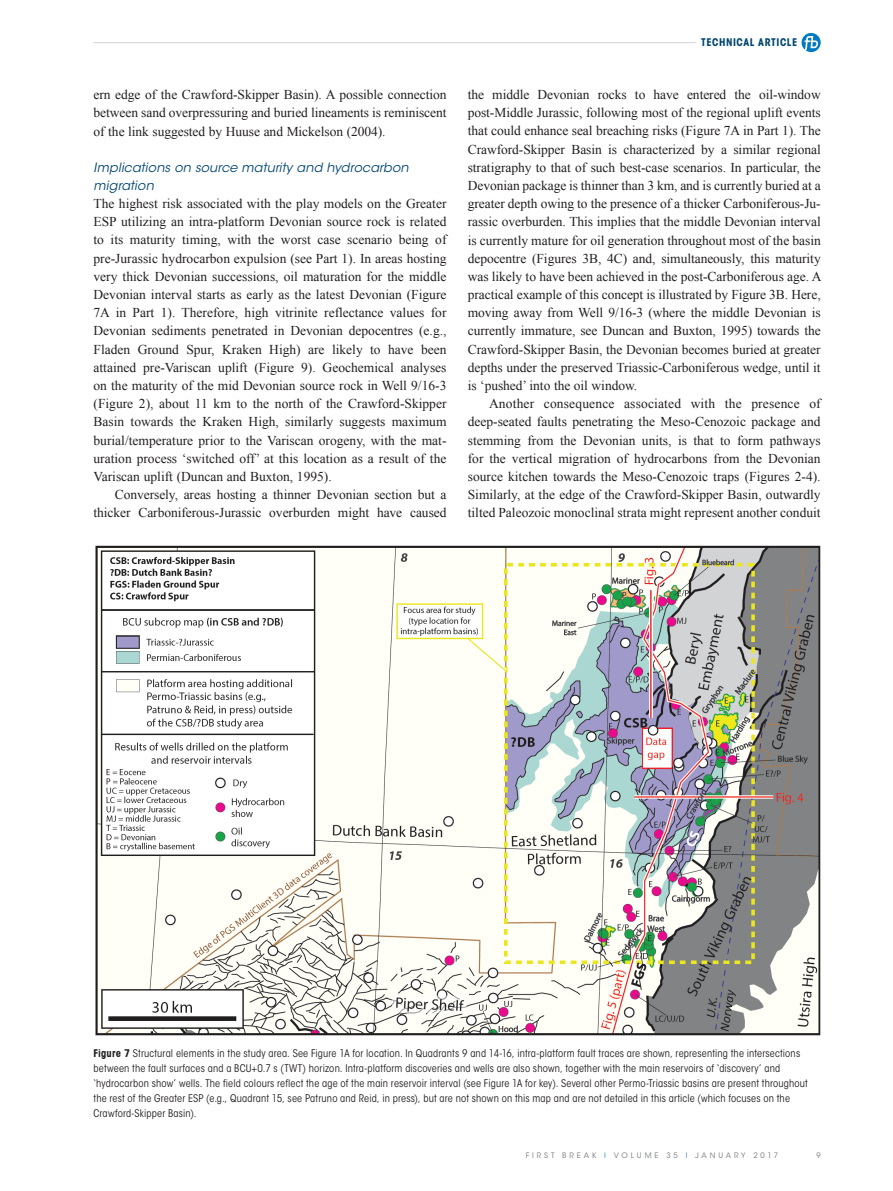
<style>
.page{position:relative;width:893px;height:1191px;background:#fff}
.page>*{position:absolute;margin:0;border:0;box-sizing:border-box;transform-origin:0 0}
.t1{font:13.5px/18.1px "Times New Roman";letter-spacing:-.005em;color:#231f20;text-align:justify}
.t2{font:italic 12.75px/18.1px "ITC Avant Garde Std";letter-spacing:.01em;color:#004670}
.t3{font:condensed 10.5px/15px "ITC Avant Garde Std";letter-spacing:.015em;color:#231f20}
.t4{font:700 condensed 10.5px "ITC Avant Garde Std";letter-spacing:.055em;color:#004670}
.t5{font:7.5px "ITC Avant Garde Std";letter-spacing:.385em;color:#787a7d}
.s1{font-weight:700}
.s2{color:#1c8acb}
</style>
<div class="page">
<hr style="left:94px;top:42px;width:601px;height:1px;background:#d1d2d4">
<svg style="left:801px;top:33px;width:20px;height:19px"></svg>
<img style="left:95px;top:545px;width:726px;height:490px">
<p class="t1" style="left:94px;top:85px;width:354px">ern edge of the Crawford-Skipper Basin). A possible connection between sand overpressuring and buried lineaments is reminiscent of the link suggested by Huuse and Mickelson (2004).</p>
<p class="t2" style="left:94px;top:158px;width:317px">Implications on source maturity and hydrocarbon migration</p>
<p class="t1" style="left:94px;top:194px;width:354px">The highest risk associated with the play models on the Greater ESP utilizing an intra-platform Devonian source rock is related to its maturity timing, with the worst case scenario being of pre-Jurassic hydrocarbon expulsion (see Part 1). In areas hosting very thick Devonian successions, oil maturation for the middle Devonian interval starts as early as the latest Devonian (Figure 7A in Part 1). Therefore, high vitrinite reflectance values for Devonian sediments penetrated in Devonian depocentres (e.g., Fladen Ground Spur, Kraken High) are likely to have been attained pre-Variscan uplift (Figure 9). Geochemical analyses on the maturity of the mid Devonian source rock in Well 9/16-3 (Figure 2), about 11 km to the north of the Crawford-Skipper Basin towards the Kraken High, similarly suggests maximum burial/temperature prior to the Variscan orogeny, with the mat&shy;uration process ‘switched off’ at this location as a result of the Variscan uplift (Duncan and Buxton, 1995).</p>
<p class="t1" style="left:94px;top:485px;width:354px;text-align:right">Conversely, areas hosting a thinner Devonian section but a thicker Carboniferous-Jurassic overburden might have caused</p>
<p class="t4" style="left:701px;top:36px;width:98px">TECHNICAL ARTICLE</p>
<p class="t1" style="left:468px;top:85px;width:355px">the middle Devonian rocks to have entered the oil-window post-Middle Jurassic, following most of the regional uplift events that could enhance seal breaching risks (Figure 7A in Part 1). The Crawford-Skipper Basin is characterized by a similar regional stratigraphy to that of such best-case scenarios. In particular, the Devonian package is thinner than 3 km, and is currently buried at a greater depth owing to the presence of a thicker Carboniferous-Ju&shy;rassic overburden. This implies that the middle Devonian interval is currently mature for oil generation throughout most of the basin depocentre (Figures 3B, 4C) and, simultaneously, this maturity was likely to have been achieved in the post-Carboniferous age. A practical example of this concept is illustrated by Figure 3B. Here, moving away from Well 9/16-3 (where the middle Devonian is currently immature, see Duncan and Buxton, 1995) towards the Crawford-Skipper Basin, the Devonian becomes buried at greater depths under the preserved Triassic-Carboniferous wedge, until it is ‘pushed’ into the oil window.</p>
<p class="t1" style="left:468px;top:394px;width:354px;text-indent:21px">Another consequence associated with the presence of deep-seated faults penetrating the Meso-Cenozoic package and stemming from the Devonian units, is that to form pathways for the vertical migration of hydrocarbons from the Devonian source kitchen towards the Meso-Cenozoic traps (Figures 2-4).<br>Similarly, at the edge of the Crawford-Skipper Basin, outwardly tilted Paleozoic monoclinal strata might represent another conduit</p>
<p class="t3" style="left:94px;top:1046px;width:716px"><span class="s1">Figure 7</span> Structural elements in the study area. See Figure 1A for location. In Quadrants 9 and 14-16, intra-platform fault traces are shown, representing the intersections between the fault surfaces and a BCU+0.7 s (TWT) horizon. Intra-platform discoveries and wells are also shown, together with the main reservoirs of ‘discovery’ and ‘hydrocarbon show’ wells. The field colours reflect the age of the main reservoir interval (see Figure 1A for key). Several other Permo-Triassic basins are present throughout the rest of the Greater ESP (e.g., Quadrant 15, see Patruno and Reid, in press), but are not shown on this map and are not detailed in this article (which focuses on the Crawford-Skipper Basin).</p>
<p class="t5" style="left:526px;top:1151px;width:254px">FIRST BREAK <span class="s2">I</span> VOLUME 35 <span class="s2">I</span> JANUARY 2017</p>
<p class="t5" style="left:816px;top:1151px;width:6px">9</p>
</div>
